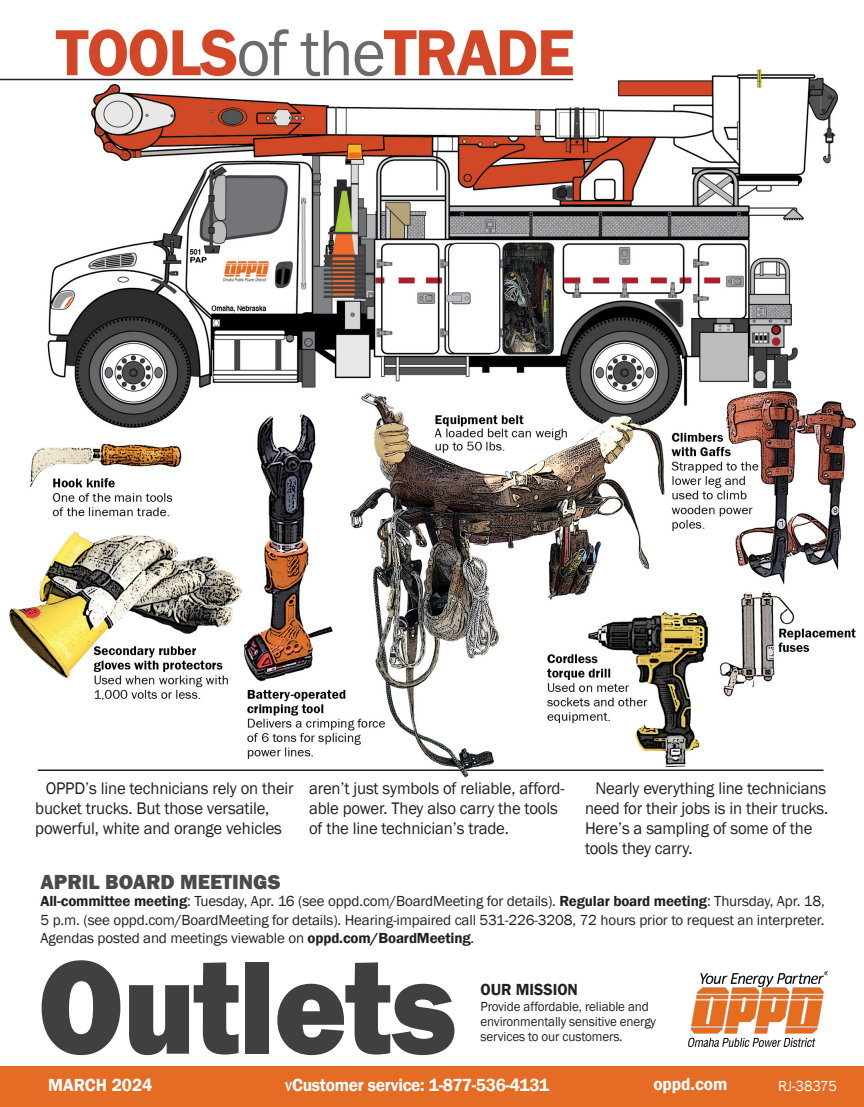
<style>
.page{position:relative;width:864px;height:1107px;background:#fff}
.page>*{position:absolute;margin:0;border:0;box-sizing:border-box;transform-origin:0 0}
.t1{font:800 138px "Franklin Gothic";letter-spacing:-.01em;color:#404041;scale:.9 1}
.t2{font:800 21px "Franklin Gothic";color:#4a4a4a}
.t3{font:600 18px "Franklin Gothic";letter-spacing:-.02em;color:#fff}
.t4{font:17.25px/20.2px "Franklin Gothic";letter-spacing:-.01em;color:#231f20}
.t5{font:600 16.5px "Franklin Gothic";color:#231f20}
.t6{font:15px/18.8px "Franklin Gothic";letter-spacing:-.01em;color:#231f20;text-align:justify}
.t7{font:15px "Franklin Gothic";letter-spacing:-.01em;color:#fff}
.t8{font:13.5px/15px "Franklin Gothic";letter-spacing:-.01em;color:#231f20}
.s1{font-weight:600}
.s2{font-family:"Stone Sans Std"}
</style>
<div class="page">
<div style="left:0;top:1066px;width:864px;height:41px;background:#e56c25"></div>
<img style="left:688px;top:971px;width:140px;height:75px">
<img style="left:0;top:69px;width:856px;height:709px">
<img style="left:41px;top:29px;width:539px;height:49px">
<hr style="left:0;top:79px;width:573px;height:1px;background:#231f20">
<p class="t4" style="left:35px;top:778px;width:260px;text-indent:10px">OPPD’s line technicians rely on their bucket trucks. But those versatile, powerful, white and orange vehicles</p>
<p class="t4" style="left:309px;top:778px;width:257px">aren’t just symbols of reliable, afford&shy;able power. They also carry the tools of the line technician’s trade.</p>
<p class="t4" style="left:585px;top:778px;width:245px;text-indent:10px">Nearly everything line technicians need for their jobs is in their trucks.<br>Here’s a sampling of some of the tools they carry.</p>
<p class="t2" style="left:40px;top:868px;width:241px">APRIL BOARD MEETINGS</p>
<p class="t6" style="left:40px;top:892px;width:786px"><span class="s1">All-committee meeting</span>: Tuesday, Apr. 16 (see oppd.com/BoardMeeting for details). <span class="s1">Regular board meeting</span>: Thursday, Apr. 18, 5 p.m. (see oppd.com/BoardMeeting for details). Hearing-impaired call 531-226-3208, 72 hours prior to request an interpreter.<br>Agendas posted and meetings viewable on <span class="s1">oppd.com/BoardMeeting</span>.</p>
<h1 class="t1" style="left:38px;top:918px;width:466px">Outlets</h1>
<p class="t5" style="left:481px;top:979px;width:99px">OUR MISSION</p>
<p class="t8" style="left:481px;top:999px;width:177px">Provide affordable, reliable and environmentally sensitive energy services to our customers.</p>
<p class="t3" style="left:48px;top:1074px;width:105px">MARCH 2024</p>
<p class="t3" style="left:285px;top:1074px;width:266px"><span class="s2">v</span>Customer service: 1-877-536-4131</p>
<p class="t3" style="left:653px;top:1073px;width:76px">oppd.com</p>
<p class="t7" style="left:778px;top:1076px;width:60px">RJ-38375</p>
</div>
